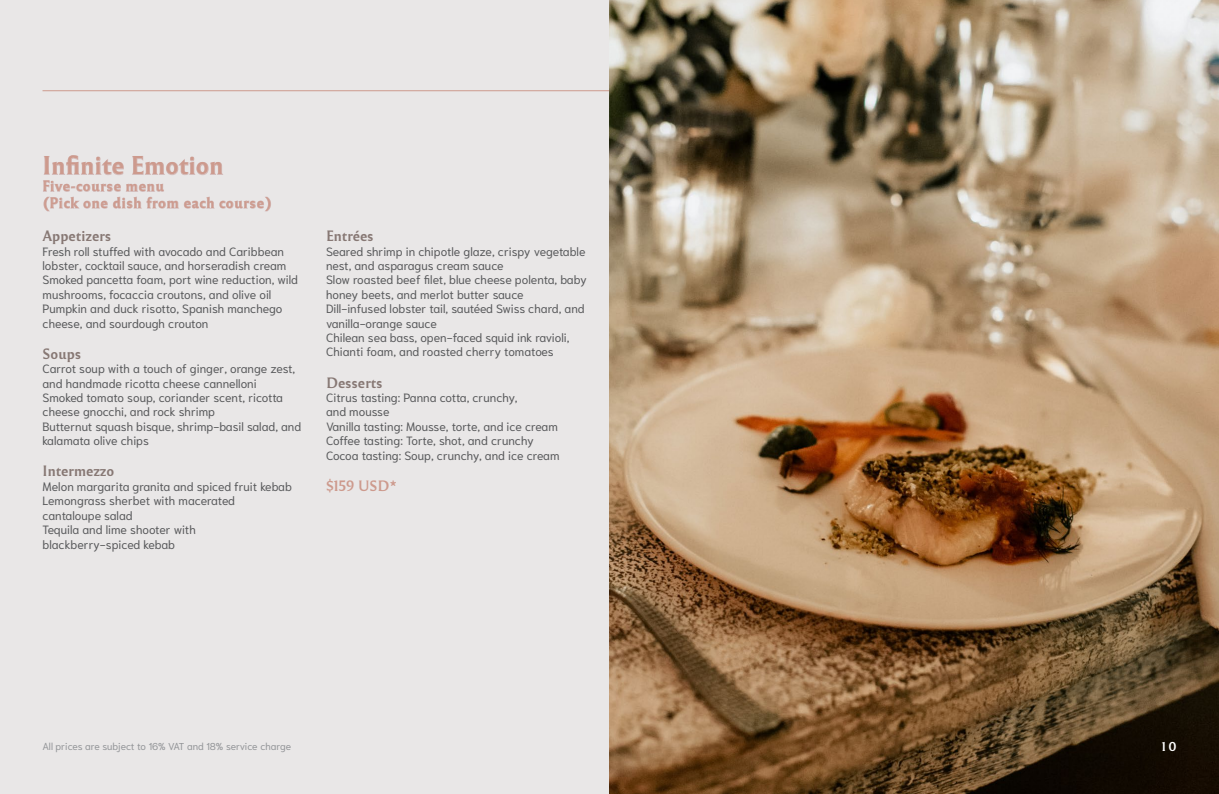
<style>
.page{position:relative;width:1219px;height:794px;background:#e9e7e7}
.page>*{position:absolute;margin:0;border:0;box-sizing:border-box;transform-origin:0 0}
.t1{font:24px "Reforma 1969 Negra";color:#cd9a8d}
.t2{font:14px/16.8px "Reforma 1969 Negra";letter-spacing:.03em;color:#cd9a8d}
.t3{font:14px "Reforma 1969 Negra";color:#877874}
.t4{font:12px/14.4px "Niramit";color:#58595b}
.t5{font:12px "Reforma 1969 Negra";color:#fff}
.t6{font:10px "Niramit";color:#939598}
</style>
<div class="page">
<svg style="left:43px;top:155px;width:228px;height:57px"></svg>
<hr style="left:43px;top:90px;width:1133px;height:1px;background:#cd9a8d">
<img style="left:609px;top:0;width:610px;height:794px">
<h1 class="t1" style="left:42px;top:151px;width:183px">I nfinite Emotion</h1>
<p class="t2" style="left:42px;top:178px;width:232px">Five-course menu<br>(Pick one dish from each course)</p>
<p class="t3" style="left:43px;top:228px;width:70px">Appetizers</p>
<p class="t4" style="left:43px;top:244px;width:257px">Fresh roll stuffed with avocado and Caribbean lobster, cocktail sauce, and horseradish cream Smoked pancetta foam, port wine reduction, wild mushrooms, focaccia croutons, and olive oil Pumpkin and duck risotto, Spanish manchego cheese, and sourdough crouton</p>
<p class="t3" style="left:43px;top:345px;width:40px">Soups</p>
<p class="t4" style="left:43px;top:362px;width:260px">Carrot soup with a touch of ginger, orange zest, and handmade ricotta cheese cannelloni<br>Smoked tomato soup, coriander scent, ricotta cheese gnocchi, and rock shrimp<br>Butternut squash bisque, shrimp-basil salad, and kalamata olive chips</p>
<p class="t3" style="left:43px;top:463px;width:73px">I ntermezzo</p>
<p class="t4" style="left:43px;top:479px;width:251px">Melon margarita granita and spiced fruit kebab<br>Lemongrass sherbet with macerated cantaloupe salad<br>Tequila and lime shooter with blackberry-spiced kebab</p>
<p class="t3" style="left:326px;top:228px;width:49px">Entrées</p>
<p class="t4" style="left:326px;top:244px;width:262px">Seared shrimp in chipotle glaze, crispy vegetable nest, and asparagus cream sauce<br>Slow roasted beef filet, blue cheese polenta, baby honey beets, and merlot butter sauce Dill-infused lobster tail, sautéed Swiss chard, and vanilla-orange sauce<br>Chilean sea bass, open-faced squid ink ravioli, Chianti foam, and roasted cherry tomatoes</p>
<p class="t3" style="left:326px;top:374px;width:58px">Desserts</p>
<p class="t4" style="left:326px;top:390px;width:235px">Citrus tasting: Panna cotta, crunchy,<br>and mousse<br>Vanilla tasting: Mousse, torte, and ice cream Coffee tasting: Torte, shot, and crunchy Cocoa tasting: Soup, crunchy, and ice cream</p>
<p class="t2" style="left:326px;top:477px;width:43px">$159 USD</p>
<p class="t2" style="left:390px;top:477px;width:8px">*</p>
<p class="t6" style="left:42px;top:738px;width:250px">All prices are subject to 16% VAT and 18% service charge</p>
<p class="t5" style="left:1162px;top:739px;width:16px">10</p>
</div>
